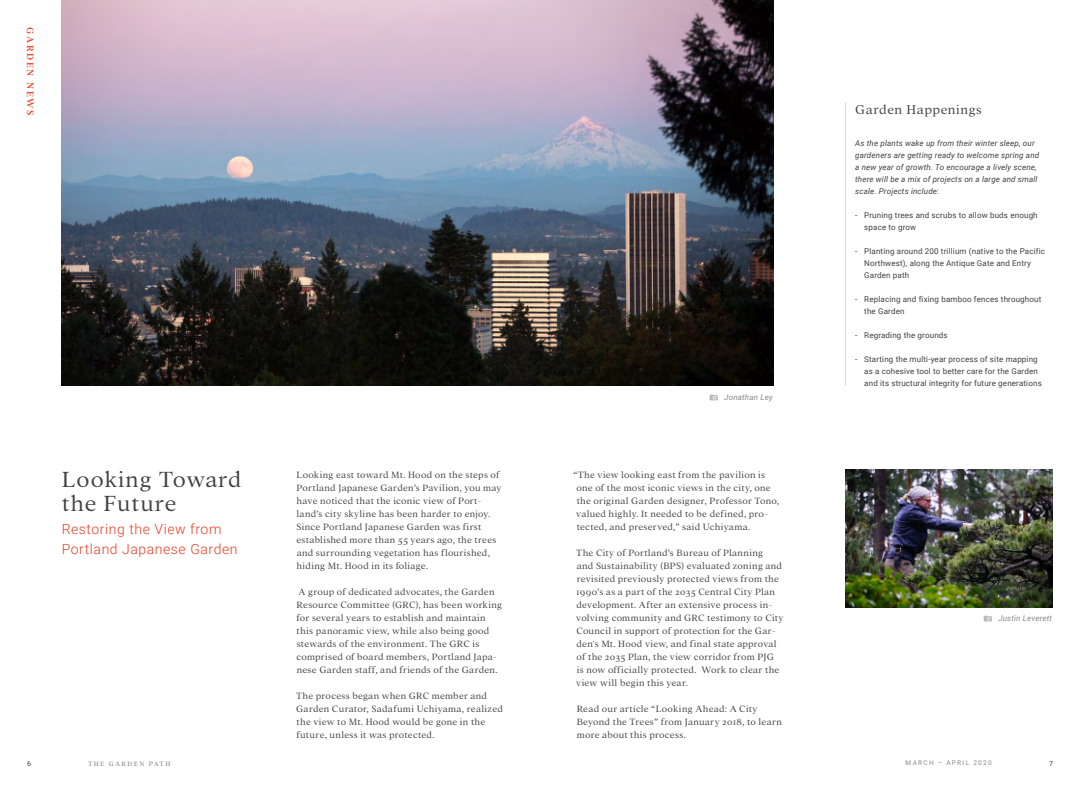
<style>
.page{position:relative;width:1080px;height:792px;background:#fff}
.page>*{position:absolute;margin:0;border:0;box-sizing:border-box;transform-origin:0 0}
.t1{font:300 24px/24px "Addington CF";letter-spacing:.035em;color:#424042}
.t2{font:300 14px/20px "Roboto";letter-spacing:.04em;color:#e53e25}
.Article_Title{font:300 14px "Addington CF";letter-spacing:.035em;color:#424042}
.t3{font:300 10px/13px "Addington CF";letter-spacing:.02em;color:#424042}
.Category_Tags{font:500 10px "Addington CF";letter-spacing:.16em;color:#e53e25}
.t4{font:8px/12px "Roboto";letter-spacing:.02em;color:#424042}
.Time{font:italic 8px/12px "Roboto";letter-spacing:.02em;color:#424042}
.t5{font:italic 8px "Roboto";letter-spacing:.02em;color:#8c8789}
.t6{font:7px "Addington CF";letter-spacing:.2em;color:#8c8789}
.t7{font:7px "Roboto";color:#424042}
.t8{font:6.5px "Roboto";letter-spacing:.2em;color:#8c8789}
</style>
<div class="page">
<svg style="left:710px;top:394px;width:8px;height:6px"></svg>
<svg style="left:984px;top:615px;width:8px;height:6px"></svg>
<img style="left:845px;top:469px;width:208px;height:139px">
<img style="left:62px;top:0;width:712px;height:386px">
<hr style="left:845px;top:102px;width:1px;height:284px;background:#ebd8bf">
<p class="Category_Tags" style="left:36px;top:27px;width:90px;rotate:90deg">GARDEN NEWS</p>
<p class="t1" style="left:62px;top:468px;width:181px">Looking Toward the Future</p>
<p class="t2" style="left:62px;top:519px;width:177px">Restoring the View from<br>Portland Japanese Garden</p>
<p class="t7" style="left:27px;top:758px;width:5px">6</p>
<p class="t6" style="left:88px;top:760px;width:84px">THE GARDEN PATH</p>
<p class="t3" style="left:296px;top:469px;width:207px">Looking east toward Mt. Hood on the steps of Portland Japanese Garden’s Pavilion, you may have noticed that the iconic view of Port&shy;land’s city skyline has been harder to enjoy.<br>Since Portland Japanese Garden was first established more than 55 years ago, the trees and surrounding vegetation has flourished, hiding Mt. Hood in its foliage.</p>
<p class="t3" style="left:296px;top:586px;width:207px">A group of dedicated advocates, the Garden Resource Committee (GRC), has been working for several years to establish and maintain this panoramic view, while also being good stewards of the environment. The GRC is comprised of board members, Portland Japa&shy;nese Garden staff, and friends of the Garden.</p>
<p class="t3" style="left:296px;top:690px;width:208px">The process began when GRC member and Garden Curator, Sadafumi Uchiyama, realized the view to Mt. Hood would be gone in the future, unless it was protected.</p>
<p class="t5" style="left:724px;top:392px;width:50px">Jonathan Ley</p>
<p class="t3" style="left:573px;top:469px;width:207px">“The view looking east from the pavilion is one of the most iconic views in the city, one the original Garden designer, Professor Tono, valued highly. It needed to be defined, pro&shy;tected, and preserved,” said Uchiyama.</p>
<p class="t3" style="left:576px;top:547px;width:209px">The City of Portland’s Bureau of Planning<br>and Sustainability (BPS) evaluated zoning and revisited previously protected views from the 1990’s as a part of the 2035 Central City Plan development. After an extensive process in&shy;volving community and GRC testimony to City Council in support of protection for the Gar&shy;den's Mt. Hood view, and final state approval of the 2035 Plan, the view corridor from PJG<br>is now officially protected. Work to clear the view will begin this year.</p>
<p class="t3" style="left:577px;top:703px;width:207px">Read our article “Looking Ahead: A City<br>Beyond the Trees” from January 2018, to learn more about this process.</p>
<p class="Article_Title" style="left:855px;top:101px;width:128px">Garden Happenings</p>
<p class="Time" style="left:855px;top:136px;width:186px">As the plants wake up from their winter sleep, our gardeners are getting ready to welcome spring and a new year of growth. To encourage a lively scene, there will be a mix of projects on a large and small scale. Projects include:</p>
<p class="t4" style="left:864px;top:208px;width:175px;text-indent:-9px">- Pruning trees and scrubs to allow buds enough space to grow</p>
<p class="t4" style="left:864px;top:244px;width:182px;text-indent:-9px">- Planting around 200 trillium (native to the Pacific<br>Northwest), along the Antique Gate and Entry<br>Garden path</p>
<p class="t4" style="left:864px;top:292px;width:179px;text-indent:-9px">- Replacing and fixing bamboo fences throughout the Garden</p>
<p class="t4" style="left:855px;top:328px;width:94px">- Regrading the grounds</p>
<p class="t4" style="left:864px;top:352px;width:179px;text-indent:-9px">- Starting the multi-year process of site mapping as a cohesive tool to better care for the Garden and its structural integrity for future generations</p>
<p class="t5" style="left:998px;top:613px;width:55px">Justin Leverett</p>
<p class="t8" style="left:906px;top:758px;width:88px">MARCH – APRIL 2020</p>
<p class="t7" style="left:1049px;top:758px;width:5px">7</p>
</div>
